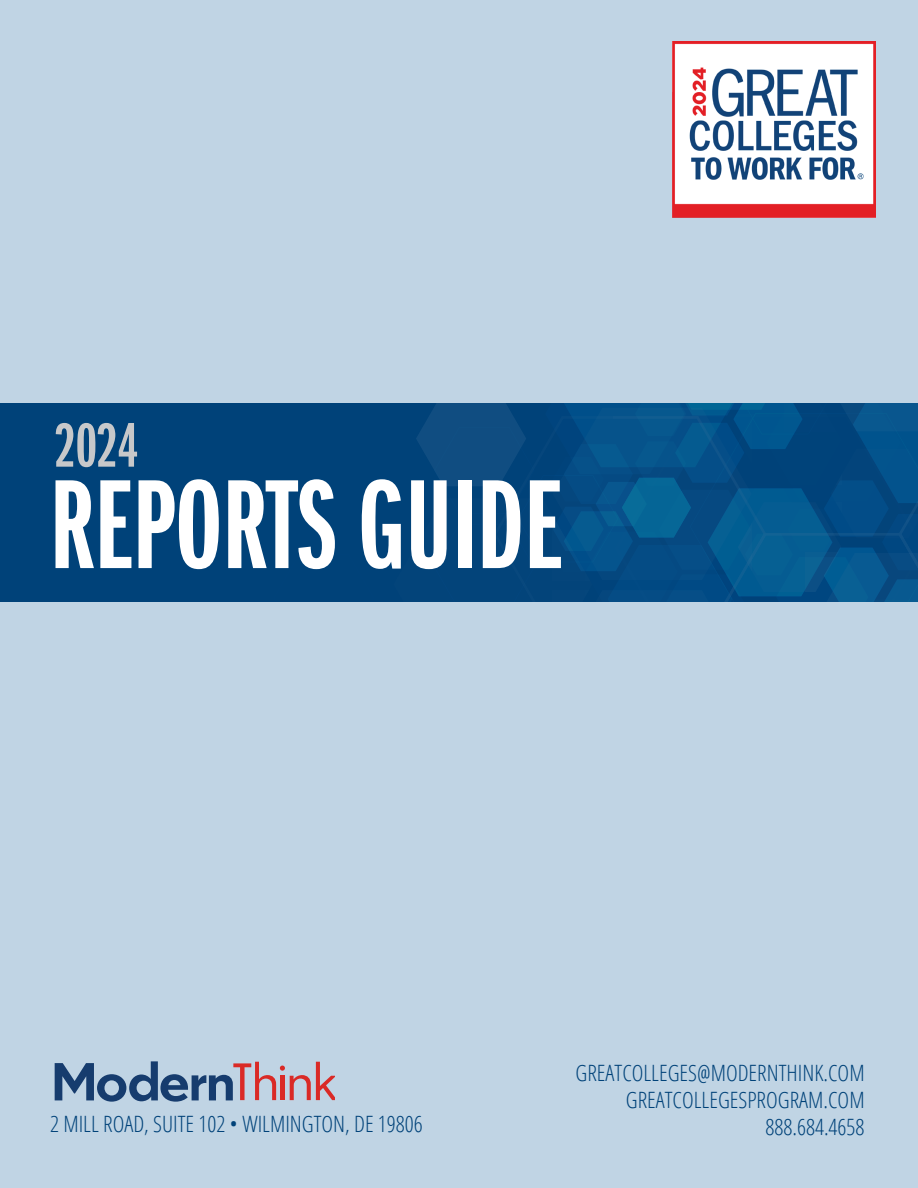
<style>
.page{position:relative;width:918px;height:1188px;background:#c0d4e4}
.page>*{position:absolute;margin:0;border:0;box-sizing:border-box;transform-origin:0 0}
.t1{font:131.55px "ITC Franklin Gothic Std Dm X Cp";color:#fff}
.t2{font:64.8px "ITC Franklin Gothic Std Dm X Cp";color:#c7c8ca}
.t3{font:300 condensed 22.5px/27px "Open Sans";color:#004279;text-align:right}
</style>
<div class="page">
<div style="left:0;top:404px;width:918px;height:198px;background:#004279"></div>
<svg style="left:416px;top:404px;width:502px;height:198px"></svg>
<img style="left:672px;top:42px;width:204px;height:175px">
<svg style="left:55px;top:1061px;width:279px;height:41px"></svg>
<h2 class="t2" style="left:55px;top:410px;width:85px">2024</h2>
<h1 class="t1" style="left:50px;top:454px;width:514px">REPORTS GUIDE</h1>
<p class="t3" style="left:50px;top:1110px;width:374px">2 MILL ROAD, SUITE 102 • WILMINGTON, DE 19806</p>
<p class="t3" style="left:576px;top:1058px;width:291px">GREATCOLLEGES@MODERNTHINK.COM<br>GREATCOLLEGESPROGRAM.COM<br>888.684.4658</p>
</div>
